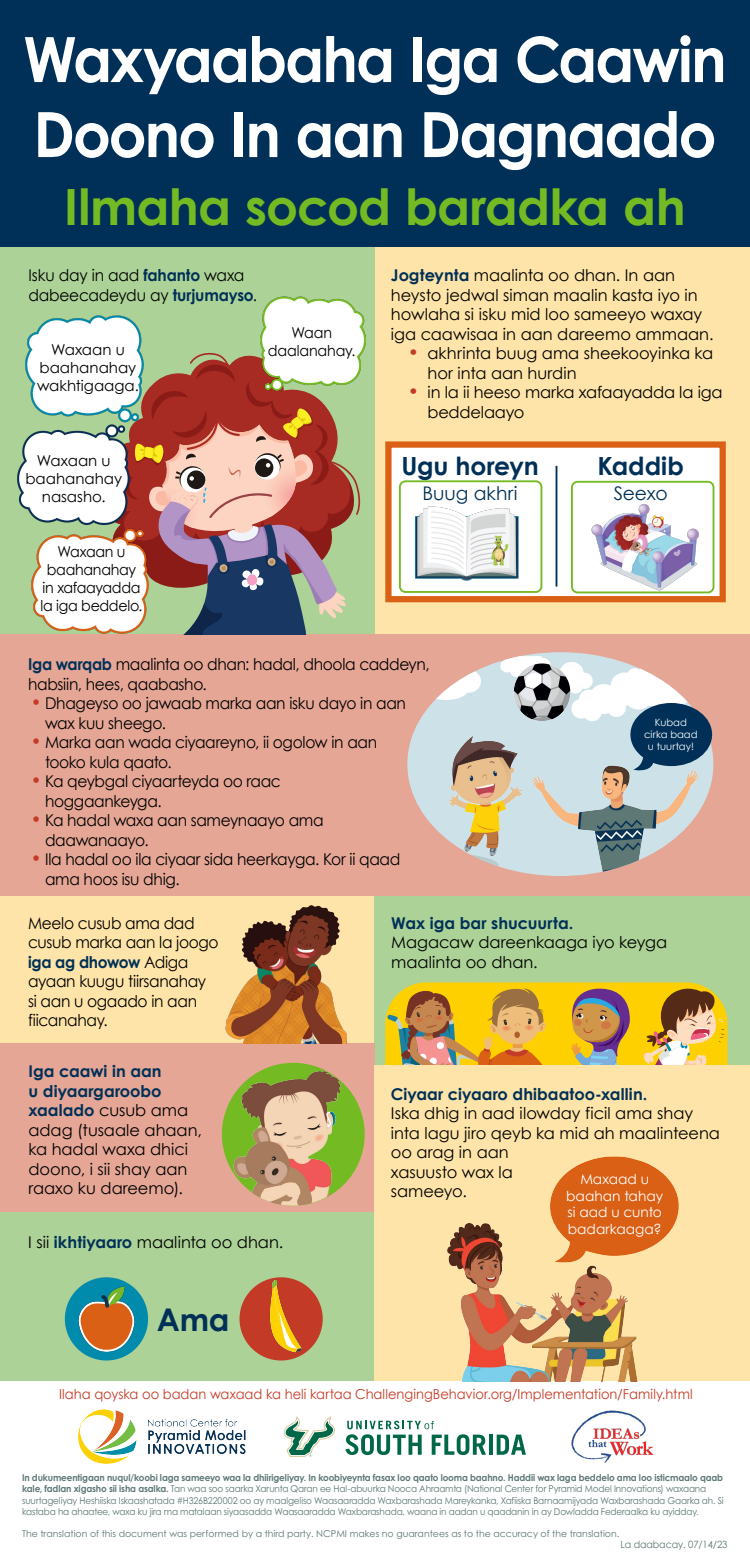
<style>
.page{position:relative;width:750px;height:1563px;background:#fff}
.page>*{position:absolute;margin:0;border:0;box-sizing:border-box;transform-origin:0 0}
.t1{font:700 62.5px/75px "Century Gothic";letter-spacing:-.035em;color:#fff;scale:.95 1}
.Subtitle{font:700 50px "Century Gothic";letter-spacing:-.015em;color:#74bb23}
.t2{font:700 31.25px "Century Gothic";color:#003057}
.t3{font:700 25px "Century Gothic";letter-spacing:-.005em;color:#003057}
.t4{font:18.75px "Century Gothic";color:#003057}
.Paragraph{font:16.25px/19.5px "Century Gothic";letter-spacing:-.015em;color:#000}
.Paragraph-2{font:16.25px/19.5px "Century Gothic";letter-spacing:-.015em;color:#000;scale:.95 1}
.Paragraph-3{font:700 16.25px "Century Gothic";color:#003057}
.Paragraph-4{font:15px/18px "Century Gothic";letter-spacing:-.01em;color:#000;text-align:center;scale:.95 1}
.Paragraph-5{font:15px/18px "Century Gothic";letter-spacing:-.01em;color:#000;text-align:center}
.t5{font:13.75px "Century Gothic";color:#c33b26;scale:.95 1}
.Paragraph-6{font:13.75px/16.5px "Century Gothic";color:#fff;text-align:center}
.Paragraph-7{font:10px/12px "Century Gothic";color:#fcfeff;text-align:center}
.t6{font:10px "Century Gothic";letter-spacing:-.01em;color:#5c7775;scale:.95 1}
.t7{font:9.38px/11.2px "Century Gothic Pro";letter-spacing:-.015em;color:#5c7775;scale:.95 1}
.t8{font:9.38px "Century Gothic Pro";letter-spacing:-.015em;color:#5c7775}
.s1{font-weight:700;color:#003057}
.s2{font-size:18.75px;color:#c33b26}
.s3{font-weight:700}
</style>
<div class="page">
<div style="left:0;top:0;width:750px;height:248px;background:#003057"></div>
<div style="left:0;top:248px;width:375px;height:386px;background:#acd297"></div>
<div style="left:375px;top:248px;width:375px;height:386px;background:#fee4a8"></div>
<div style="left:0;top:634px;width:750px;height:267px;background:#e5a696"></div>
<div style="left:0;top:896px;width:374px;height:149px;background:#fee4a8"></div>
<div style="left:374px;top:896px;width:376px;height:169px;background:#acd297"></div>
<div style="left:0;top:1043px;width:374px;height:169px;background:#e5a696"></div>
<div style="left:0;top:1212px;width:374px;height:168px;background:#acd297"></div>
<div style="left:374px;top:1065px;width:376px;height:315px;background:#fee4a8"></div>
<svg style="left:130px;top:352px;width:231px;height:282px"></svg>
<img style="left:26px;top:315px;width:118px;height:112px">
<img style="left:18px;top:420px;width:112px;height:103px">
<img style="left:32px;top:523px;width:117px;height:111px">
<img style="left:260px;top:296px;width:105px;height:99px">
<div style="left:385px;top:441px;width:341px;height:161px;background:#fff;border:6px solid #da6016"></div>
<hr style="left:556px;top:466px;width:1px;height:120px;background:#003057">
<div style="left:399px;top:480px;width:143px;height:113px;border:2px solid #74bb23;border-radius:6px"></div>
<div style="left:571px;top:481px;width:143px;height:112px;border:2px solid #74bb23;border-radius:6px"></div>
<img style="left:415px;top:506px;width:104px;height:75px">
<img style="left:591px;top:504px;width:108px;height:86px">
<img style="left:407px;top:656px;width:306px;height:216px">
<svg style="left:630px;top:703px;width:82px;height:70px;background:#3a5e7b"></svg>
<img style="left:225px;top:905px;width:122px;height:138px">
<svg style="left:385px;top:982px;width:343px;height:83px;background:#d3a93b"></svg>
<div style="left:514px;top:1031px;width:6px;height:7px;background:#ab602d;border-radius:50%"></div>
<img style="left:222px;top:1065px;width:142px;height:140px">
<svg style="left:550px;top:1156px;width:129px;height:67px"></svg>
<img style="left:434px;top:1223px;width:242px;height:158px">
<div style="left:65px;top:1277px;width:83px;height:83px;background:#008aac;border-radius:50%"></div>
<img style="left:71px;top:1283px;width:71px;height:71px">
<img style="left:240px;top:1277px;width:83px;height:79px">
<img style="left:79px;top:1409px;width:166px;height:54px">
<svg style="left:284px;top:1416px;width:51px;height:40px"></svg>
<svg style="left:345px;top:1420px;width:141px;height:35px"></svg>
<hr style="left:489px;top:1434px;width:4px;height:20px;background:#006848">
<svg style="left:497px;top:1434px;width:29px;height:20px"></svg>
<img style="left:571px;top:1410px;width:83px;height:53px">
<h1 class="t1" style="left:23px;top:19px;width:742px">Waxyaabaha Iga Caawin<br>Doono In aan Dagnaado</h1>
<h2 class="Subtitle" style="left:64px;top:169px;width:623px">Ilmaha socod baradka ah</h2>
<p class="Paragraph-2" style="left:28px;top:265px;width:242px">Isku day in aad <span class="s1">fahanto</span> waxa dabeecadeydu ay <span class="s1">turjumayso</span>.</p>
<p class="Paragraph-5" style="left:37px;top:340px;width:103px">Waxaan u baahanahay wakhtigaaga.</p>
<p class="Paragraph-4" style="left:268px;top:323px;width:94px">Waan daalanahay.</p>
<p class="Paragraph-5" style="left:25px;top:451px;width:98px">Waxaan u baahanahay nasasho.</p>
<p class="Paragraph-4" style="left:41px;top:542px;width:109px">Waxaan u baahanahay in xafaayadda la iga beddelo.</p>
<p class="Paragraph" style="left:391px;top:265px;width:324px"><span class="s1">Jogteynta</span> maalinta oo dhan. In aan heysto jedwal siman maalin kasta iyo in howlaha si isku mid loo sameeyo waxay iga caawisaa in aan dareemo ammaan.</p>
<p class="Paragraph" style="left:428px;top:343px;width:287px;text-indent:-20px"><span class="s2">•</span> akhrinta buug ama sheekooyinka ka hor inta aan hurdin</p>
<p class="Paragraph" style="left:428px;top:382px;width:297px;text-indent:-20px"><span class="s2">•</span> in la ii heeso marka xafaayadda la iga beddelaayo</p>
<p class="t3" style="left:401px;top:447px;width:139px">Ugu horeyn</p>
<p class="t3" style="left:598px;top:447px;width:88px">Kaddib</p>
<p class="t4" style="left:423px;top:480px;width:97px">Buug akhri</p>
<p class="t4" style="left:614px;top:480px;width:55px">Seexo</p>
<p class="Paragraph-2" style="left:28px;top:654px;width:424px"><span class="s1">Iga warqab</span> maalinta oo dhan: hadal, dhoola caddeyn, habsiin, hees, qaabasho.</p>
<p class="Paragraph-2" style="left:45px;top:693px;width:382px;text-indent:-14px"><span class="s2">•</span> Dhageyso oo jawaab marka aan isku dayo in aan wax kuu sheego.</p>
<p class="Paragraph-2" style="left:45px;top:732px;width:351px;text-indent:-14px"><span class="s2">•</span> Marka aan wada ciyaareyno, ii ogolow in aan tooko kula qaato.</p>
<p class="Paragraph-2" style="left:45px;top:771px;width:250px;text-indent:-14px"><span class="s2">•</span> Ka qeybgal ciyaarteyda oo raac hoggaankeyga.</p>
<p class="Paragraph-2" style="left:45px;top:810px;width:295px;text-indent:-14px"><span class="s2">•</span> Ka hadal waxa aan sameynaayo ama daawanaayo.</p>
<p class="Paragraph-2" style="left:45px;top:849px;width:375px;text-indent:-14px"><span class="s2">•</span> Ila hadal oo ila ciyaar sida heerkayga. Kor ii qaad ama hoos isu dhig.</p>
<p class="Paragraph-7" style="left:644px;top:716px;width:55px">Kubad cirka baad u tuurtay!</p>
<p class="Paragraph-2" style="left:28px;top:913px;width:202px">Meelo cusub ama dad cusub marka aan la joogo <span class="s1">iga ag dhowow</span> Adiga ayaan kuugu tiirsanahay si aan u ogaado in aan fiicanahay.</p>
<p class="Paragraph-3" style="left:391px;top:910px;width:184px">Wax iga bar shucuurta.</p>
<p class="Paragraph" style="left:391px;top:932px;width:277px">Magacaw dareenkaaga iyo keyga maalinta oo dhan.</p>
<p class="Paragraph" style="left:29px;top:1061px;width:175px"><span class="s1">Iga caawi in aan<br>u diyaargaroobo xaalado</span> cusub ama adag (tusaale ahaan, ka hadal waxa dhici doono, i sii shay aan raaxo ku dareemo).</p>
<p class="Paragraph" style="left:28px;top:1232px;width:257px">I sii <span class="s1">ikhtiyaaro</span> maalinta oo dhan.</p>
<h3 class="t2" style="left:157px;top:1295px;width:74px">Ama</h3>
<p class="Paragraph-3" style="left:391px;top:1081px;width:258px">Ciyaar ciyaaro dhibaatoo-xallin.</p>
<p class="Paragraph" style="left:391px;top:1103px;width:331px">Iska dhig in aad ilowday ficil ama shay inta lagu jiro qeyb ka mid ah maalinteena oo arag in aan<br>xasuusto wax la<br>sameeyo.</p>
<p class="Paragraph-6" style="left:566px;top:1170px;width:98px">Maxaad u baahan tahay si aad u cunto badarkaaga?</p>
<p class="t5" style="left:59px;top:1384px;width:668px">Ilaha qoyska oo badan waxaad ka heli kartaa ChallengingBehavior.org/Implementation/Family.html</p>
<p class="t7" style="left:22px;top:1472px;width:740px"><span class="s3">In dukumeentigaan nuqul/koobi laga sameeyo waa la dhiirigeliyay. In koobiyeynta fasax loo qaato looma baahno. Haddii wax laga beddelo ama loo isticmaalo qaab kale, fadlan xigasho sii isha asalka.</span> Tan waa soo saarka Xarunta Qaran ee Hal-abuurka Nooca Ahraamta (National Center for Pyramid Model Innovations) waxaana suurtageliyay Heshiiska Iskaashatada #H326B220002 oo ay maalgeliso Waasaaradda Waxbarashada Mareykanka, Xafiiska Barnaamijyada Waxbarashada Gaarka ah. Si kastaba ha ahaatee, waxa ku jira ma matalaan siyaasadda Waasaaradda Waxbarashada, waana in aadan u qaadanin in ay Dowladda Federaalka ku ayidday.</p>
<p class="t8" style="left:22px;top:1528px;width:599px">The translation of this document was performed by a third party. NCPMI makes no guarantees as to the accuracy of the translation.</p>
<p class="t6" style="left:621px;top:1537px;width:114px">La daabacay. 07/14/23</p>
</div>
